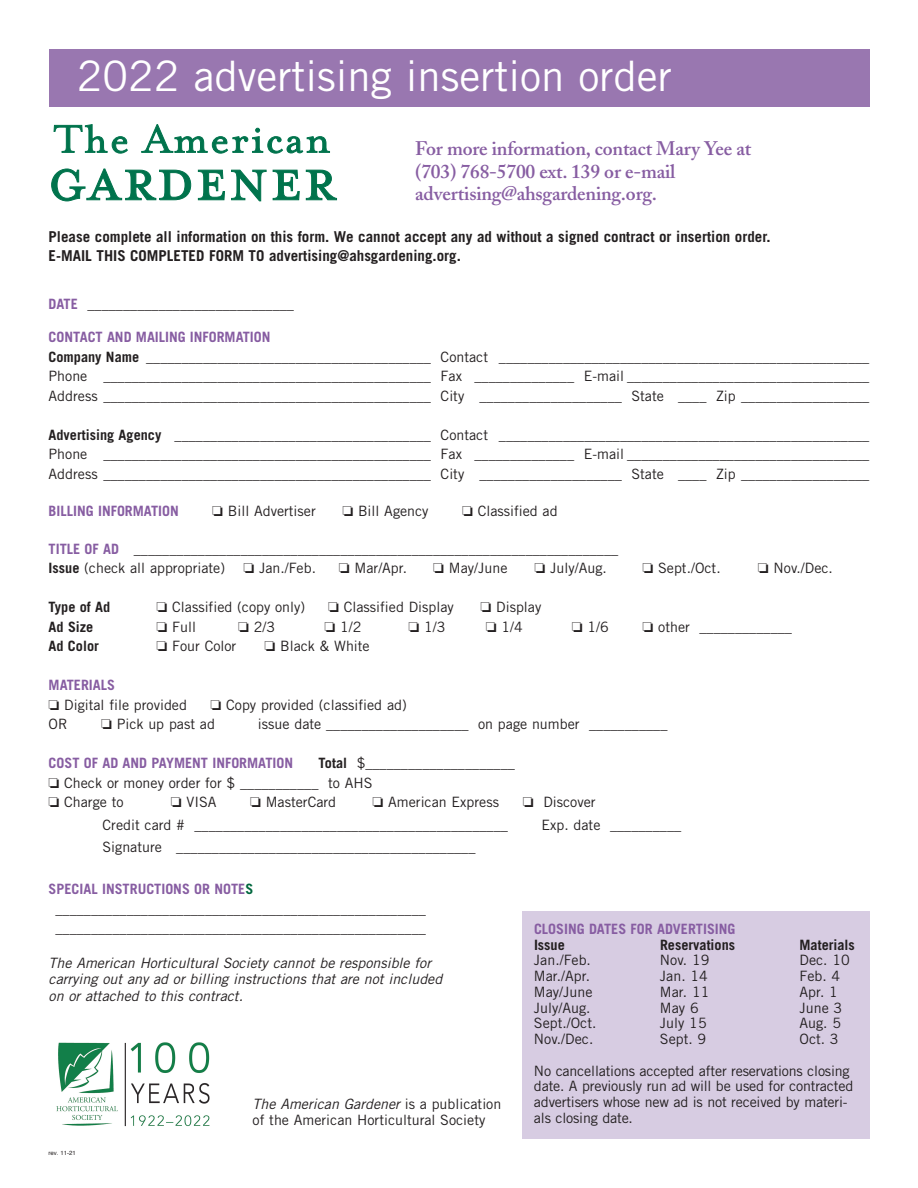
<style>
.page{position:relative;width:918px;height:1188px;background:#fff}
.page>*{position:absolute;margin:0;border:0;box-sizing:border-box;transform-origin:0 0}
.t1{font:42px "Trade Gothic";color:#fff}
.t2{font:600 19.5px/22.5px "Adobe Caslon";letter-spacing:-.01em;color:#875da2}
.t3{font:700 15px/19.5px "Trade Gothic";color:#231f20}
.t4{font:14.25px/19.5px "Trade Gothic";color:#231f20}
.t5{font:italic 14.25px/16.5px "Trade Gothic";color:#231f20}
.t6{font:700 14.25px "Trade Gothic";color:#875da2}
.t7{font:700 14.25px "Trade Gothic";color:#231f20}
.t8{font:6px "Helvetica";color:#231f20}
.s1{font-weight:700;color:#875da2}
.s2{font-weight:700}
.s3{font-weight:700;color:#00673e}
.s4{font-style:italic}
</style>
<div class="page">
<div style="left:49px;top:49px;width:820px;height:57px;background:#9977b0"></div>
<svg style="left:53px;top:124px;width:75px;height:30px"></svg>
<svg style="left:141px;top:124px;width:189px;height:30px"></svg>
<svg style="left:51px;top:168px;width:140px;height:34px"></svg>
<svg style="left:198px;top:170px;width:27px;height:30px"></svg>
<svg style="left:231px;top:170px;width:36px;height:31px"></svg>
<svg style="left:273px;top:170px;width:27px;height:30px"></svg>
<svg style="left:306px;top:170px;width:31px;height:30px"></svg>
<div style="left:522px;top:912px;width:347px;height:227px;background:#d7cce2"></div>
<img style="left:56px;top:1042px;width:154px;height:85px">
<h1 class="t1" style="left:77px;top:61px;width:597px">2022 advertising insertion order</h1>
<h2 class="t2" style="left:415px;top:140px;width:338px">For more information, contact Mary Yee at (703) 768-5700 ext. 139 or e-mail advertising@ahsgardening.org.</h2>
<p class="t3" style="left:49px;top:228px;width:724px">Please complete all information on this form. We cannot accept any ad without a signed contract or insertion order.<br>E-MAIL THIS COMPLETED FORM TO advertising@ahsgardening.org.</p>
<p class="t4" style="left:49px;top:295px;width:247px"><span class="s1">DATE</span> _____________________________</p>
<p class="t4" style="left:49px;top:329px;width:822px"><span class="s1">CONTACT AND MAILING INFORMATION<br></span><span class="s2">Company Name</span> ________________________________________ Contact ____________________________________________________ Phone ______________________________________________ Fax ______________ E-mail __________________________________ Address ______________________________________________ City ____________________ State ____ Zip __________________</p>
<p class="t4" style="left:49px;top:426px;width:822px;text-align:justify"><span class="s2">Advertising Agency</span> ____________________________________ Contact ____________________________________________________ Phone ______________________________________________ Fax ______________ E-mail __________________________________ Address ______________________________________________ City ____________________ State ____ Zip __________________</p>
<p class="t6" style="left:49px;top:506px;width:132px">BILLING INFORMATION</p>
<p class="t4" style="left:212px;top:503px;width:105px">❏ Bill Advertiser</p>
<p class="t4" style="left:342px;top:503px;width:88px">❏ Bill Agency</p>
<p class="t4" style="left:462px;top:503px;width:97px">❏ Classified ad</p>
<p class="t4" style="left:49px;top:540px;width:571px"><span class="s1">TITLE OF AD</span> ____________________________________________________________________<br><span class="s2">Issue</span> (check all appropriate)</p>
<p class="t4" style="left:243px;top:560px;width:74px">❏ Jan./Feb.</p>
<p class="t4" style="left:339px;top:560px;width:70px">❏ Mar/Apr.</p>
<p class="t4" style="left:433px;top:560px;width:76px">❏ May/June</p>
<p class="t4" style="left:535px;top:560px;width:74px">❏ July/Aug.</p>
<p class="t4" style="left:643px;top:560px;width:80px">❏ Sept./Oct.</p>
<p class="t4" style="left:758px;top:560px;width:76px">❏ Nov./Dec.</p>
<p class="t7" style="left:49px;top:602px;width:63px">Type of Ad</p>
<p class="t4" style="left:157px;top:599px;width:150px">❏ Classified (copy only)</p>
<p class="t4" style="left:328px;top:599px;width:127px">❏ Classified Display</p>
<p class="t4" style="left:481px;top:599px;width:62px">❏ Display</p>
<p class="t7" style="left:49px;top:622px;width:46px">Ad Size</p>
<p class="t4" style="left:157px;top:618px;width:41px">❏ Full</p>
<p class="t4" style="left:238px;top:618px;width:39px">❏ 2/3</p>
<p class="t4" style="left:324px;top:618px;width:39px">❏ 1/2</p>
<p class="t4" style="left:409px;top:618px;width:39px">❏ 1/3</p>
<p class="t4" style="left:486px;top:618px;width:39px">❏ 1/4</p>
<p class="t4" style="left:572px;top:618px;width:39px">❏ 1/6</p>
<p class="t4" style="left:643px;top:618px;width:151px">❏ other _____________</p>
<p class="t7" style="left:49px;top:641px;width:52px">Ad Color</p>
<p class="t4" style="left:157px;top:638px;width:81px">❏ Four Color</p>
<p class="t4" style="left:265px;top:638px;width:107px">❏ Black &amp; White</p>
<p class="t4" style="left:49px;top:677px;width:140px"><span class="s1">MATERIALS<br></span>❏ Digital file provided</p>
<p class="t4" style="left:211px;top:696px;width:198px">❏ Copy provided (classified ad)</p>
<p class="t4" style="left:49px;top:716px;width:21px">OR</p>
<p class="t4" style="left:101px;top:716px;width:115px">❏ Pick up past ad</p>
<p class="t4" style="left:258px;top:716px;width:411px">issue date ____________________ on page number ___________</p>
<p class="t6" style="left:49px;top:758px;width:246px">COST OF AD AND PAYMENT INFORMATION</p>
<p class="t4" style="left:49px;top:755px;width:468px;text-indent:270px"><span class="s2">Total</span> $_____________________ ❏ Check or money order for $ ___________ to AHS<br>❏ Charge to</p>
<p class="t4" style="left:171px;top:794px;width:47px">❏ VISA</p>
<p class="t4" style="left:250px;top:794px;width:88px">❏ MasterCard</p>
<p class="t4" style="left:373px;top:794px;width:128px">❏ American Express</p>
<p class="t4" style="left:523px;top:794px;width:74px">❏ Discover</p>
<p class="t4" style="left:103px;top:816px;width:407px">Credit card # ____________________________________________</p>
<p class="t4" style="left:541px;top:816px;width:141px">Exp. date __________</p>
<p class="t4" style="left:103px;top:839px;width:374px">Signature __________________________________________</p>
<p class="t4" style="left:55px;top:881px;width:372px;text-indent:-7px"><span class="s1">SPECIAL INSTRUCTIONS OR NOTE</span><span class="s3">S </span>____________________________________________________ ____________________________________________________</p>
<p class="t5" style="left:49px;top:956px;width:395px">The American Horticultural Society cannot be responsible for carrying out any ad or billing instructions that are not included on or attached to this contract.</p>
<p class="t6" style="left:534px;top:924px;width:203px">CLOSING DATES FOR ADVERTISING</p>
<p class="t7" style="left:534px;top:939px;width:32px">Issue</p>
<p class="t7" style="left:660px;top:939px;width:77px">Reservations</p>
<p class="t7" style="left:800px;top:939px;width:57px">Materials</p>
<p class="t4" style="left:534px;top:952px;width:58px">Jan./Feb.</p>
<p class="t4" style="left:660px;top:952px;width:51px">Nov. 19</p>
<p class="t4" style="left:799px;top:952px;width:52px">Dec. 10</p>
<p class="t4" style="left:534px;top:968px;width:58px">Mar./Apr.</p>
<p class="t4" style="left:660px;top:968px;width:49px">Jan. 14</p>
<p class="t4" style="left:799px;top:968px;width:42px">Feb. 4</p>
<p class="t4" style="left:534px;top:983px;width:60px">May/June</p>
<p class="t4" style="left:660px;top:983px;width:51px">Mar. 11</p>
<p class="t4" style="left:799px;top:983px;width:40px">Apr. 1</p>
<p class="t4" style="left:534px;top:999px;width:58px">July/Aug.</p>
<p class="t4" style="left:660px;top:999px;width:40px">May 6</p>
<p class="t4" style="left:799px;top:999px;width:44px">June 3</p>
<p class="t4" style="left:534px;top:1015px;width:64px">Sept./Oct.</p>
<p class="t4" style="left:660px;top:1015px;width:48px">July 15</p>
<p class="t4" style="left:799px;top:1015px;width:43px">Aug. 5</p>
<p class="t4" style="left:534px;top:1031px;width:61px">Nov./Dec.</p>
<p class="t4" style="left:660px;top:1031px;width:48px">Sept. 9</p>
<p class="t4" style="left:799px;top:1031px;width:41px">Oct. 3</p>
<p class="t4" style="left:534px;top:1064px;width:321px;line-height:15.8px">No cancellations accepted after reservations closing date. A previously run ad will be used for contracted advertisers whose new ad is not received by materi&shy;als closing date.</p>
<p class="t4" style="left:253px;top:1098px;width:250px;line-height:15.8px"><span class="s4">The American Gardener</span> is a publication of the American Horticultural Society</p>
<p class="t8" style="left:49px;top:1150px;width:29px">rev. 11-21</p>
</div>
